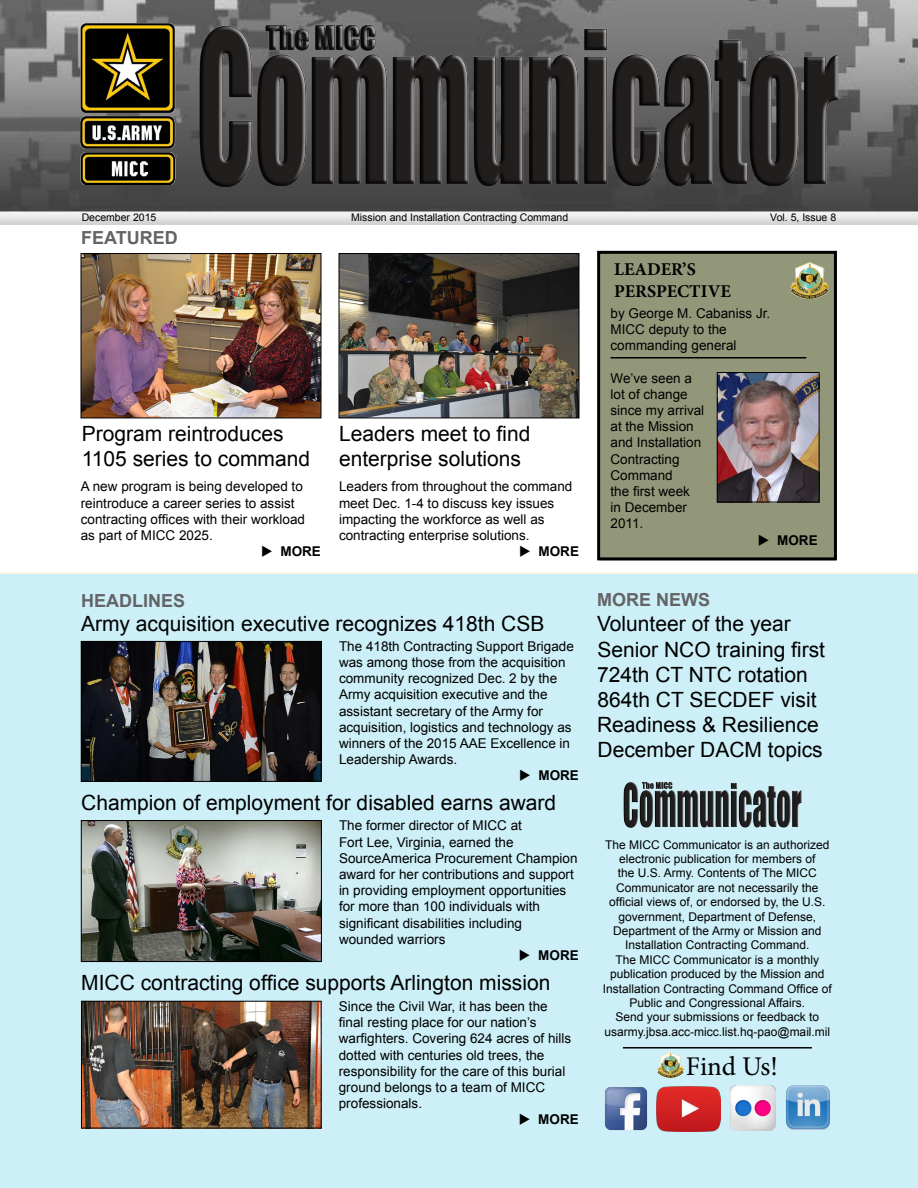
<style>
.page{position:relative;width:918px;height:1188px;background:#fff}
.page>*{position:absolute;margin:0;border:0;box-sizing:border-box;transform-origin:0 0}
.t1{font:27px "Minion Pro";color:#000}
.t2{font:21px/25.2px "Arial";color:#000}
.t3{font:700 18px "Arial";color:#636466}
.t4{font:700 18px/21.6px "Minion Pro";color:#000}
.t5{font:13.5px/16.2px "Arial";color:#000}
.t6{font:700 13.5px "Arial";color:#000}
.t7{font:12px/14.4px "Arial";color:#000;text-align:center}
.t8{font:10.5px "Arial";color:#000}
</style>
<div class="page">
<div style="left:0;top:572px;width:918px;height:616px;background:#cdeff7"></div>
<div style="left:599px;top:253px;width:236px;height:307px;background:#939779"></div>
<div style="left:597px;top:251px;width:240px;height:309px;border:3px solid #000"></div>
<img style="left:658px;top:1052px;width:26px;height:25px">
<hr style="left:623px;top:1047px;width:189px;height:2px;background:#000">
<img style="left:601px;top:1083px;width:50px;height:50px">
<img style="left:727px;top:1082px;width:52px;height:52px">
<img style="left:784px;top:1085px;width:47px;height:47px">
<img style="left:620px;top:774px;width:190px;height:61px">
<img style="left:790px;top:262px;width:38px;height:37px">
<img style="left:657px;top:1087px;width:63px;height:44px">
<img style="left:0;top:0;width:918px;height:225px">
<img style="left:188px;top:0;width:679px;height:216px">
<img style="left:81px;top:24px;width:100px;height:161px">
<hr style="left:611px;top:357px;width:195px;height:2px;background:#000">
<img style="left:719px;top:374px;width:98px;height:126px">
<div style="left:717px;top:372px;width:102px;height:130px;border:1px solid #000"></div>
<img style="left:83px;top:255px;width:236px;height:161px">
<div style="left:81px;top:253px;width:240px;height:165px;border:1px solid #000"></div>
<img style="left:83px;top:643px;width:236px;height:137px">
<div style="left:81px;top:641px;width:240px;height:141px;border:1px solid #000"></div>
<img style="left:341px;top:255px;width:236px;height:161px">
<div style="left:339px;top:253px;width:240px;height:165px;border:1px solid #000"></div>
<img style="left:83px;top:822px;width:237px;height:138px">
<div style="left:81px;top:820px;width:241px;height:142px;border:1px solid #000"></div>
<img style="left:83px;top:1003px;width:236px;height:123px">
<div style="left:81px;top:1001px;width:240px;height:127px;border:1px solid #000"></div>
<p class="t8" style="left:82px;top:211px;width:76px">December 2015</p>
<p class="t8" style="left:351px;top:211px;width:219px">Mission and Installation Contracting Command</p>
<p class="t8" style="left:770px;top:211px;width:67px">Vol. 5, Issue 8</p>
<h3 class="t3" style="left:81px;top:226px;width:98px">FEATURED</h3>
<h2 class="t2" style="left:82px;top:421px;width:230px">Program reintroduces<br>1105 series to command</h2>
<h2 class="t2" style="left:339px;top:421px;width:193px">Leaders meet to find enterprise solutions</h2>
<p class="t5" style="left:81px;top:479px;width:226px">A new program is being developed to reintroduce a career series to assist contracting offices with their workload as part of MICC 2025.</p>
<p class="t6" style="left:261px;top:542px;width:61px">◆ MORE</p>
<h3 class="t3" style="left:81px;top:589px;width:106px">HEADLINES</h3>
<p class="t5" style="left:339px;top:479px;width:235px">Leaders from throughout the command meet Dec. 1-4 to discuss key issues impacting the workforce as well as contracting enterprise solutions.</p>
<p class="t6" style="left:519px;top:542px;width:61px">◆ MORE</p>
<h2 class="t2" style="left:81px;top:611px;width:465px">Army acquisition executive recognizes 418th CSB</h2>
<p class="t5" style="left:339px;top:638px;width:236px">The 418th Contracting Support Brigade was among those from the acquisition community recognized Dec. 2 by the Army acquisition executive and the assistant secretary of the Army for acquisition, logistics and technology as winners of the 2015 AAE Excellence in Leadership Awards.</p>
<p class="t6" style="left:519px;top:767px;width:61px">◆ MORE</p>
<h2 class="t2" style="left:81px;top:791px;width:477px">Champion of employment for disabled earns award</h2>
<p class="t5" style="left:339px;top:818px;width:240px">The former director of MICC at<br>Fort Lee, Virginia, earned the SourceAmerica Procurement Champion award for her contributions and support in providing employment opportunities for more than 100 individuals with significant disabilities including wounded warriors</p>
<p class="t6" style="left:519px;top:946px;width:61px">◆ MORE</p>
<h2 class="t2" style="left:81px;top:970px;width:471px">MICC contracting office supports Arlington mission</h2>
<p class="t5" style="left:339px;top:998px;width:234px">Since the Civil War, it has been the final resting place for our nation’s warfighters. Covering 624 acres of hills dotted with centuries old trees, the responsibility for the care of this burial ground belongs to a team of MICC professionals.</p>
<p class="t6" style="left:519px;top:1111px;width:61px">◆ MORE</p>
<h3 class="t4" style="left:614px;top:258px;width:118px">LEADER’S<br>PERSPECTIVE</h3>
<p class="t5" style="left:611px;top:305px;width:161px">by George M. Cabaniss Jr.<br>MICC deputy to the commanding general</p>
<p class="t5" style="left:611px;top:370px;width:95px">We’ve seen a lot of change since my arrival at the Mission and Installation<br>Contracting<br>Command<br>the first week<br>in December<br>2011.</p>
<p class="t6" style="left:758px;top:531px;width:61px">◆ MORE</p>
<h3 class="t3" style="left:597px;top:588px;width:115px">MORE NEWS</h3>
<h2 class="t2" style="left:597px;top:611px;width:195px">Volunteer of the year</h2>
<h2 class="t2" style="left:597px;top:662px;width:212px">724th CT NTC rotation</h2>
<h2 class="t2" style="left:597px;top:712px;width:223px">Readiness &amp; Resilience</h2>
<h2 class="t2" style="left:598px;top:637px;width:229px">Senior NCO training first</h2>
<h2 class="t2" style="left:598px;top:687px;width:221px">864th CT SECDEF visit</h2>
<h2 class="t2" style="left:598px;top:737px;width:227px">December DACM topics</h2>
<p class="t7" style="left:603px;top:837px;width:230px">The MICC Communicator is an authorized electronic publication for members of<br>the U.S. Army. Contents of The MICC Communicator are not necessarily the official views of, or endorsed by, the U.S. government, Department of Defense, Department of the Army or Mission and Installation Contracting Command.<br>The MICC Communicator is a monthly publication produced by the Mission and Installation Contracting Command Office of Public and Congressional Affairs.<br>Send your submissions or feedback to usarmy.jbsa.acc-micc.list.hq-pao@mail.mil</p>
<h1 class="t1" style="left:686px;top:1048px;width:94px">Find Us!</h1>
</div>
